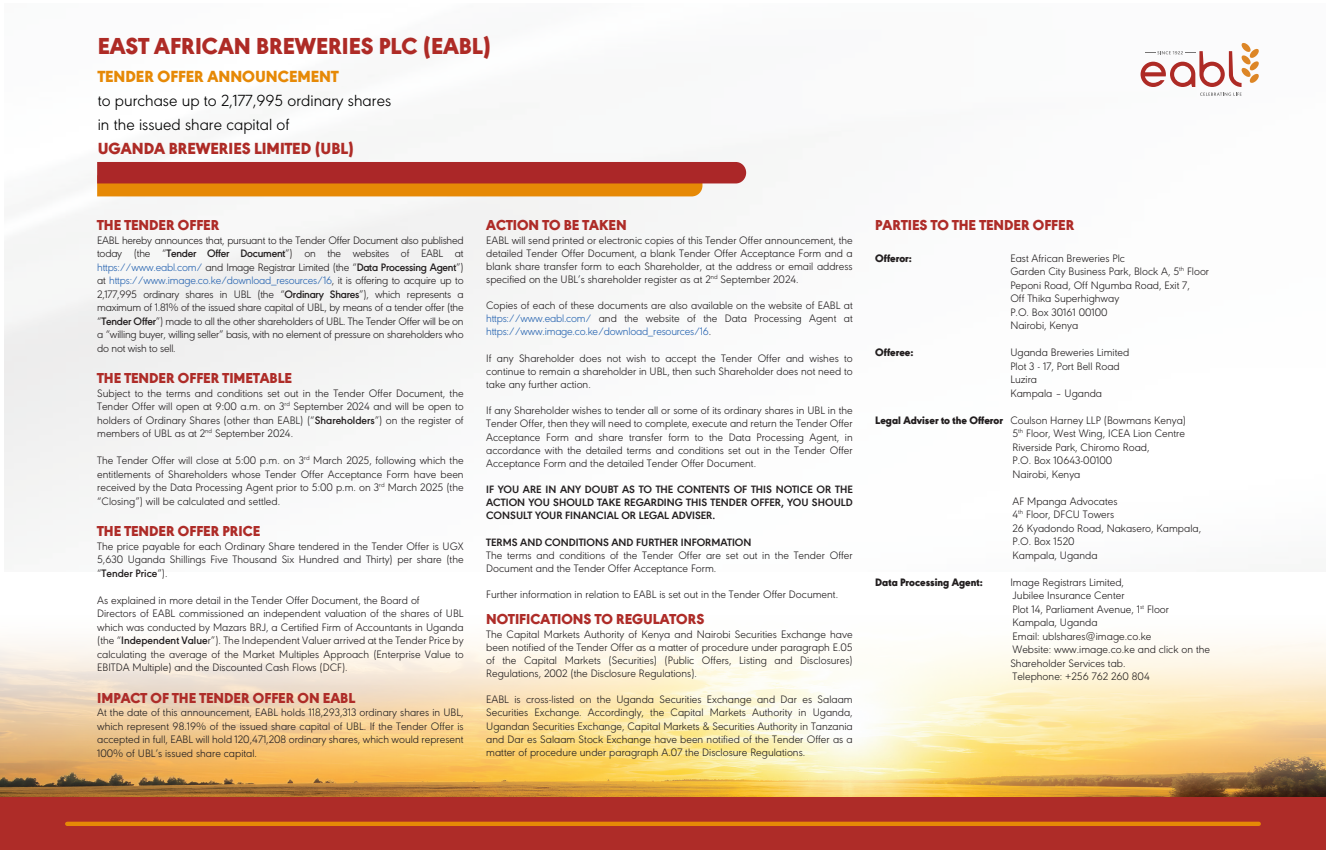
<style>
.page{position:relative;width:1326px;height:850px;background:#fff}
.page>*{position:absolute;margin:0;border:0;box-sizing:border-box;transform-origin:0 0}
.t1{font:900 24px "URW Geometric";color:#ae2b26}
.t2{font:300 16.75px/23.8px "URW Geometric";color:#000}
.t3{font:900 16.75px "URW Geometric";color:#ae2b26}
.t4{font:900 16.75px "URW Geometric";color:#e68906}
.t5{font:900 15px "URW Geometric";color:#ae2c28}
.t6{font:300 11.25px/13.5px "URW Geometric";color:#231f20;text-align:justify}
.t7{font:700 11.25px/13.1px "URW Geometric";color:#231f20;text-align:justify}
.t8{font:900 11.25px "URW Geometric";color:#231f20}
.s1{font-weight:600}
.s2{color:#2865b1}
.s3{font-weight:900}
</style>
<div class="page">
<svg style="left:0;top:637px;width:1325px;height:160px"></svg>
<svg style="left:1199px;top:93px;width:42px;height:3px"></svg>
<svg style="left:1140px;top:42px;width:119px;height:45px"></svg>
<div style="left:0;top:797px;width:1325px;height:52px;background:#ae2c28"></div>
<svg style="left:67px;top:821px;width:1191px;height:4px;background:#dc780b"></svg>
<svg style="left:97px;top:162px;width:649px;height:34px;background:#c14e22"></svg>
<h1 class="t1" style="left:98px;top:28px;width:395px">EAST AFRICAN BREWERIES PLC (EABL)</h1>
<h2 class="t4" style="left:98px;top:64px;width:242px">TENDER OFFER ANNOUNCEMENT</h2>
<h2 class="t2" style="left:98px;top:87px;width:295px">to purchase up to 2,177,995 ordinary shares in the issued share capital of</h2>
<h2 class="t3" style="left:98px;top:135px;width:257px">UGANDA BREWERIES LIMITED (UBL)</h2>
<h3 class="t5" style="left:97px;top:214px;width:124px">THE TENDER OFFER</h3>
<p class="t6" style="left:97px;top:232px;width:368px">EABL hereby announces that, pursuant to the Tender Offer Document also published today (the “<span class="s1">Tender Offer Document</span>”) on the websites of EABL at <span class="s2">https://www.eabl.com/</span> and Image Registrar Limited (the “<span class="s1">Data Processing Agent</span>”) at <span class="s2">https://www.image.co.ke/download_resources/16</span>, it is offering to acquire up to 2,177,995 ordinary shares in UBL (the “<span class="s1">Ordinary Shares</span>”), which represents a maximum of 1.81% of the issued share capital of UBL, by means of a tender offer (the “<span class="s1">Tender Offer</span>”) made to all the other shareholders of UBL. The Tender Offer will be on a “willing buyer, willing seller” basis, with no element of pressure on shareholders who do not wish to sell.</p>
<h3 class="t5" style="left:97px;top:367px;width:196px">THE TENDER OFFER TIMETABLE</h3>
<p class="t6" style="left:97px;top:385px;width:368px">Subject to the terms and conditions set out in the Tender Offer Document, the Tender Offer will open at 9:00 a.m. on 3<sup>rd</sup> September 2024 and will be open to holders of Ordinary Shares (other than EABL) (“<span class="s1">Shareholders</span>”) on the register of members of UBL as at 2<sup>nd</sup> September 2024.</p>
<p class="t6" style="left:97px;top:453px;width:368px">The Tender Offer will close at 5:00 p.m. on 3<sup>rd</sup> March 2025, following which the entitlements of Shareholders whose Tender Offer Acceptance Form have been received by the Data Processing Agent prior to 5:00 p.m. on 3<sup>rd</sup> March 2025 (the “Closing”) will be calculated and settled.</p>
<h3 class="t5" style="left:97px;top:520px;width:165px">THE TENDER OFFER PRICE</h3>
<p class="t6" style="left:97px;top:538px;width:368px">The price payable for each Ordinary Share tendered in the Tender Offer is UGX 5,630 Uganda Shillings Five Thousand Six Hundred and Thirty) per share (the “<span class="s1">Tender Price</span>”).</p>
<p class="t6" style="left:97px;top:592px;width:368px;text-align:left">As explained in more detail in the Tender Offer Document, the Board of<br>Directors of EABL commissioned an independent valuation of the shares of UBL which was conducted by Mazars BRJ, a Certified Firm of Accountants in Uganda (the “<span class="s1">Independent Value</span>r”). The Independent Valuer arrived at the Tender Price by calculating the average of the Market Multiples Approach (Enterprise Value to EBITDA Multiple) and the Discounted Cash Flows (DCF).</p>
<h3 class="t5" style="left:97px;top:686px;width:259px">IMPACT OF THE TENDER OFFER ON EABL</h3>
<p class="t6" style="left:97px;top:705px;width:368px">At the date of this announcement, EABL holds 118,293,313 ordinary shares in UBL, which represent 98.19% of the issued share capital of UBL. If the Tender Offer is accepted in full, EABL will hold 120,471,208 ordinary shares, which would represent 100% of UBL’s issued share capital.</p>
<h3 class="t5" style="left:486px;top:214px;width:142px">ACTION TO BE TAKEN</h3>
<p class="t6" style="left:486px;top:232px;width:368px;line-height:13.1px">EABL will send printed or electronic copies of this Tender Offer announcement, the detailed Tender Offer Document, a blank Tender Offer Acceptance Form and a blank share transfer form to each Shareholder, at the address or email address specified on the UBL’s shareholder register as at 2<sup>nd</sup> September 2024.</p>
<p class="t6" style="left:486px;top:298px;width:368px;line-height:13.1px">Copies of each of these documents are also available on the website of EABL at <span class="s2">https://www.eabl.com/</span> and the website of the Data Processing Agent at <span class="s2">https://www.image.co.ke/download_resources/16</span>.</p>
<p class="t6" style="left:486px;top:350px;width:368px;line-height:13.1px">If any Shareholder does not wish to accept the Tender Offer and wishes to continue to remain a shareholder in UBL, then such Shareholder does not need to take any further action.</p>
<p class="t6" style="left:486px;top:403px;width:368px;line-height:13.1px">If any Shareholder wishes to tender all or some of its ordinary shares in UBL in the Tender Offer, then they will need to complete, execute and return the Tender Offer Acceptance Form and share transfer form to the Data Processing Agent, in accordance with the detailed terms and conditions set out in the Tender Offer Acceptance Form and the detailed Tender Offer Document.</p>
<p class="t7" style="left:486px;top:482px;width:368px">IF YOU ARE IN ANY DOUBT AS TO THE CONTENTS OF THIS NOTICE OR THE ACTION YOU SHOULD TAKE REGARDING THIS TENDER OFFER, YOU SHOULD CONSULT YOUR FINANCIAL OR LEGAL ADVISER.</p>
<p class="t7" style="left:486px;top:534px;width:267px">TERMS AND CONDITIONS AND FURTHER INFORMATION</p>
<p class="t6" style="left:486px;top:547px;width:368px;line-height:13.1px">The terms and conditions of the Tender Offer are set out in the Tender Offer<br>Document and the Tender Offer Acceptance Form.</p>
<p class="t6" style="left:486px;top:586px;width:353px">Further information in relation to EABL is set out in the Tender Offer Document.</p>
<h3 class="t5" style="left:486px;top:608px;width:220px">NOTIFICATIONS TO REGULATORS</h3>
<p class="t6" style="left:486px;top:626px;width:368px;line-height:13.1px">The Capital Markets Authority of Kenya and Nairobi Securities Exchange have been notified of the Tender Offer as a matter of procedure under paragraph E.05 of the Capital Markets (Securities) (Public Offers, Listing and Disclosures)<br>Regulations, 2002 (the Disclosure Regulations).</p>
<p class="t6" style="left:486px;top:692px;width:368px">EABL is cross-listed on the Uganda Securities Exchange and Dar es Salaam Securities Exchange. Accordingly, the Capital Markets Authority in Uganda, Ugandan Securities Exchange, Capital Markets &amp; Securities Authority in Tanzania and Dar es Salaam Stock Exchange have been notified of the Tender Offer as a matter of procedure under paragraph A.07 the Disclosure Regulations.</p>
<h3 class="t5" style="left:875px;top:214px;width:201px">PARTIES TO THE TENDER OFFER</h3>
<p class="t8" style="left:875px;top:249px;width:38px">Offeror:</p>
<p class="t6" style="left:1010px;top:250px;width:200px;text-align:left">East African Breweries Plc<br>Garden City Business Park, Block A, 5<sup>th</sup> Floor<br>Peponi Road, Off Ngumba Road, Exit 7,<br>Off Thika Superhighway<br>P.O. Box 30161 00100<br>Nairobi, Kenya</p>
<p class="t8" style="left:875px;top:344px;width:40px">Offeree:</p>
<p class="t6" style="left:1010px;top:345px;width:120px;text-align:left">Uganda Breweries Limited<br>Plot 3 - 17, Port Bell Road<br>Luzira<br>Kampala – Uganda</p>
<p class="t6" style="left:1012px;top:412px;width:175px;text-align:left;text-indent:-137px"><span class="s3">Legal Adviser to the Offeror</span> Coulson Harney LLP (Bowmans Kenya)<br>5<sup>th</sup> Floor, West Wing, ICEA Lion Centre Riverside Park, Chiromo Road,<br>P.O. Box 10643-00100<br>Nairobi, Kenya</p>
<p class="t6" style="left:1012px;top:493px;width:190px;text-align:left">AF Mpanga Advocates<br>4<sup>th</sup> Floor, DFCU Towers<br>26 Kyadondo Road, Nakasero, Kampala,<br>P.O. Box 1520<br>Kampala, Uganda</p>
<p class="t8" style="left:875px;top:573px;width:109px">Data Processing Agent:</p>
<p class="t6" style="left:1010px;top:574px;width:201px;text-align:left">Image Registrars Limited,<br>Jubilee Insurance Center<br>Plot 14, Parliament Avenue, 1<sup>st</sup> Floor<br>Kampala, Uganda<br>Email: ublshares@image.co.ke<br>Website: www.image.co.ke and click on the<br>Shareholder Services tab.<br>Telephone: +256 762 260 804</p>
</div>
